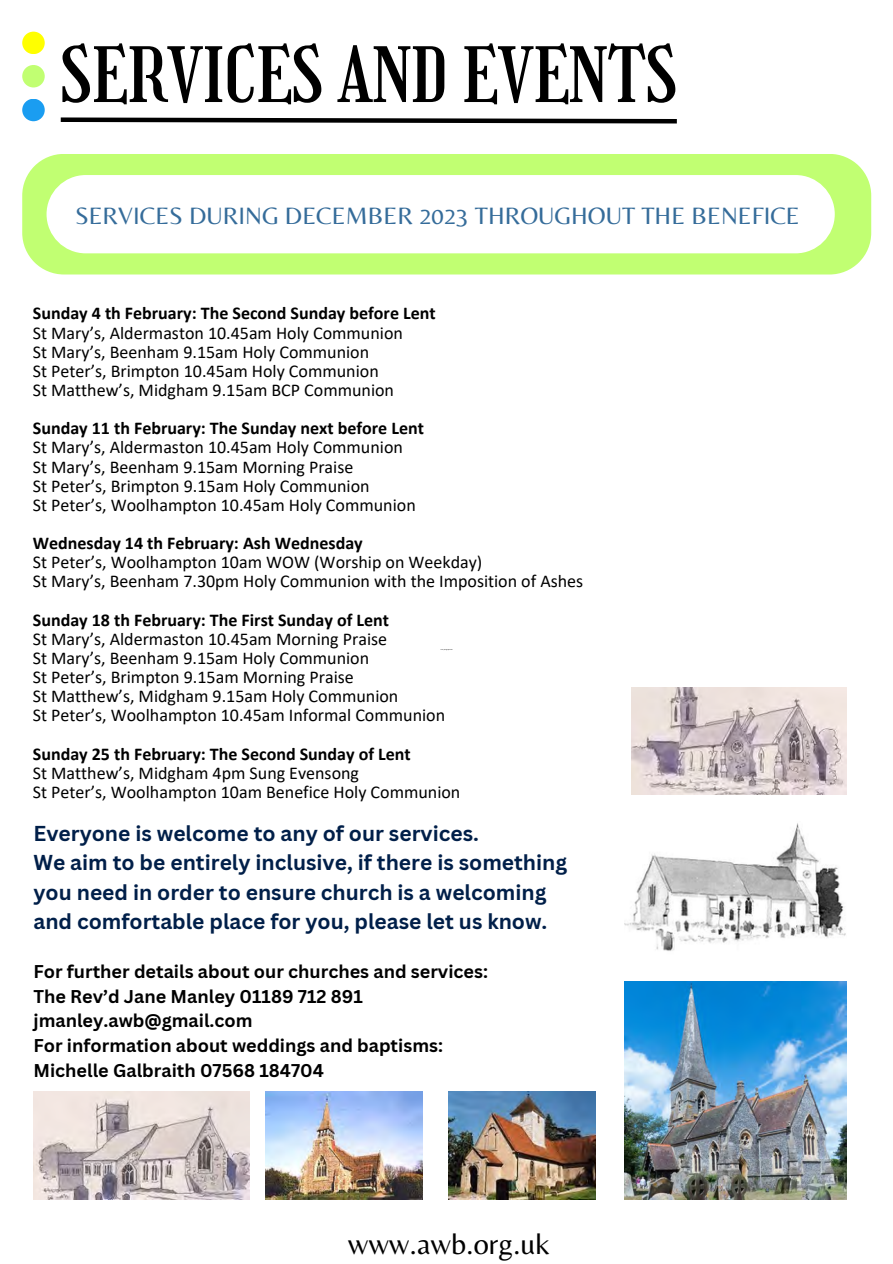
<style>
.page{position:relative;width:893px;height:1264px;background:#fff}
.page>*{position:absolute;margin:0;border:0;box-sizing:border-box;transform-origin:0 0}
.t1{font:74.4px "Girassol";color:#000}
.t2{font:30.15px "Belleza";color:#000}
.t3{font:24.6px "Belleza";color:#356c9a}
.t4{font:700 21px/29.2px "Canva Sans";color:#001f49}
.t5{font:18px/19.2px "Calibri";color:#000}
.t6{font:700 18px "Calibri";color:#000}
.t7{font:700 18px/24.8px "Canva Sans";color:#000}
</style>
<div class="page">
<svg style="left:60px;top:117px;width:617px;height:7px"></svg>
<div style="left:22px;top:154px;width:849px;height:120px;background:#c1ff72"></div>
<div style="left:47px;top:175px;width:787px;height:78px;background:#fff;border-radius:39px"></div>
<div style="left:22px;top:99px;width:23px;height:22px;background:#1a9df1;border-radius:50%"></div>
<div style="left:22px;top:65px;width:23px;height:22px;background:#c1ff72;border-radius:50%"></div>
<div style="left:22px;top:32px;width:23px;height:22px;background:#ff0;border-radius:50%"></div>
<img style="left:624px;top:823px;width:222px;height:128px">
<img style="left:33px;top:1091px;width:216px;height:108px">
<img style="left:631px;top:687px;width:215px;height:107px">
<img style="left:449px;top:1091px;width:146px;height:108px">
<img style="left:265px;top:1091px;width:158px;height:108px">
<img style="left:624px;top:981px;width:222px;height:218px">
<h1 class="t1" style="left:61px;top:32px;width:618px">SERVICES AND EVENTS</h1>
<h3 class="t3" style="left:75px;top:201px;width:726px">SERVICES DURING DECEMBER 2023 THROUGHOUT THE BENEFICE</h3>
<p class="t6" style="left:33px;top:306px;width:404px">Sunday 4 th February: The Second Sunday before Lent</p>
<p class="t5" style="left:33px;top:324px;width:371px">St Mary’s, Aldermaston 10.45am Holy Communion St Mary’s, Beenham 9.15am Holy Communion<br>St Peter’s, Brimpton 10.45am Holy Communion<br>St Matthew’s, Midgham 9.15am BCP Communion</p>
<p class="t6" style="left:33px;top:421px;width:392px">Sunday 11 th February: The Sunday next before Lent</p>
<p class="t5" style="left:33px;top:439px;width:384px">St Mary’s, Aldermaston 10.45am Holy Communion St Mary’s, Beenham 9.15am Morning Praise<br>St Peter’s, Brimpton 9.15am Holy Communion<br>St Peter’s, Woolhampton 10.45am Holy Communion</p>
<p class="t6" style="left:33px;top:535px;width:331px">Wednesday 14 th February: Ash Wednesday</p>
<p class="t5" style="left:33px;top:554px;width:552px">St Peter’s, Woolhampton 10am WOW (Worship on Weekday)<br>St Mary’s, Beenham 7.30pm Holy Communion with the Imposition of Ashes</p>
<p class="t6" style="left:33px;top:612px;width:357px">Sunday 18 th February: The First Sunday of Lent</p>
<p class="t5" style="left:33px;top:630px;width:414px">St Mary’s, Aldermaston 10.45am Morning Praise<br>St Mary’s, Beenham 9.15am Holy Communion<br>St Peter’s, Brimpton 9.15am Morning Praise<br>St Matthew’s, Midgham 9.15am Holy Communion<br>St Peter’s, Woolhampton 10.45am Informal Communion</p>
<p class="t6" style="left:33px;top:746px;width:379px">Sunday 25 th February: The Second Sunday of Lent</p>
<p class="t5" style="left:33px;top:764px;width:429px">St Matthew’s, Midgham 4pm Sung Evensong<br>St Peter’s, Woolhampton 10am Benefice Holy Communion</p>
<p class="t4" style="left:33px;top:818px;width:535px">Everyone is welcome to any of our services.<br>We aim to be entirely inclusive, if there is something you need in order to ensure church is a welcoming and comfortable place for you, please let us know.</p>
<p class="t7" style="left:33px;top:958px;width:456px">For further details about our churches and services:<br>The Rev’d Jane Manley 01189 712 891 jmanley.awb@gmail.com<br>For information about weddings and baptisms:<br>Michelle Galbraith 07568 184704</p>
<h2 class="t2" style="left:348px;top:1226px;width:204px">www.awb.org.uk</h2>
</div>
